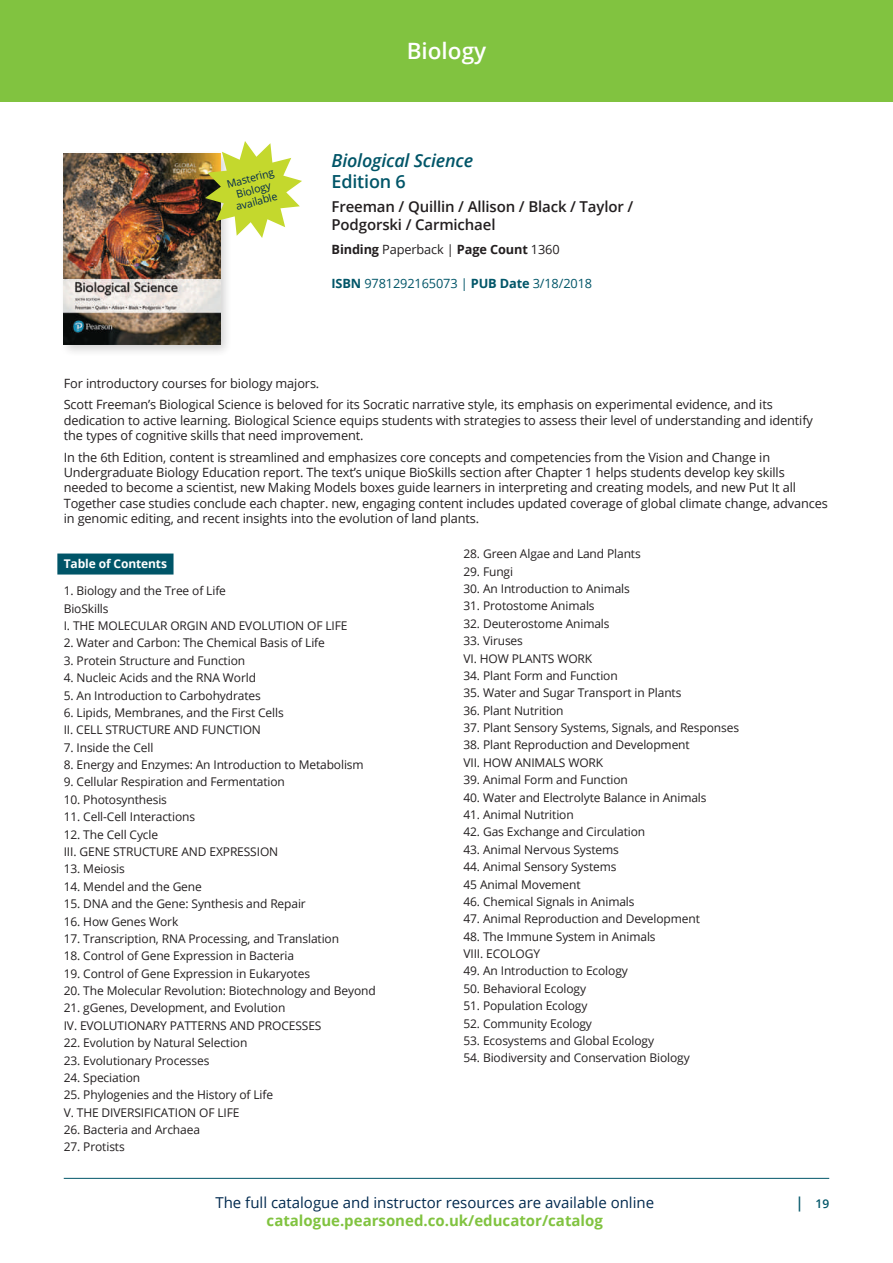
<style>
.page{position:relative;width:893px;height:1263px;background:#fff}
.page>*{position:absolute;margin:0;border:0;box-sizing:border-box;transform-origin:0 0}
.t1{font:600 22.5px "Open Sans";color:#fff}
.t2{font:italic 600 18px/21px "Open Sans";letter-spacing:-.01em;color:#005568}
.t3{font:600 15px/18px "Open Sans";letter-spacing:-.01em;color:#231f20}
.t4{font:15px "Open Sans";color:#00294e}
.t5{font:700 15px "Open Sans";color:#81c340}
.t6{font:12.75px/15.3px "Open Sans";letter-spacing:-.01em;color:#231f20}
.t7{font:12.75px "Open Sans";letter-spacing:-.01em;color:#005568}
.t8{font:700 12.75px "Open Sans";letter-spacing:-.01em;color:#231f20}
.t9{font:12px/17.4px "Open Sans";letter-spacing:-.01em;color:#231f20}
.t10{font:700 12px "Open Sans";letter-spacing:-.01em;color:#fff}
.t11{font:600 12px "Open Sans";color:#005568}
.t12{font:10.5px/12px "Open Sans";color:#00294e;text-align:center}
.s1{font-style:normal}
.s2{font-weight:400}
.s3{font-weight:700}
.s4{font-size:15px}
</style>
<div class="page">
<div style="left:0;top:0;width:893px;height:102px;background:#81c340"></div>
<hr style="left:64px;top:1178px;width:765px;height:1px;background:#005568">
<div style="left:60px;top:150px;width:173px;height:207px;background:#231f20;opacity:.2"></div>
<img style="left:64px;top:154px;width:156px;height:190px">
<svg style="left:205px;top:141px;width:97px;height:97px"></svg>
<div style="left:57px;top:553px;width:116px;height:21px;background:#005568"></div>
<p class="t12" style="left:226px;top:178px;width:50px;rotate:-15deg">Mastering<br>Biology available</p>
<p class="t1" style="left:407px;top:35px;width:81px">Biology</p>
<p class="t2" style="left:332px;top:149px;width:143px">Biological Science<br><span class="s1">Edition 6</span></p>
<p class="t3" style="left:332px;top:197px;width:303px">Freeman / Quillin / Allison / Black / Taylor /<br>Podgorski / Carmichael</p>
<p class="t8" style="left:332px;top:240px;width:230px">Binding <span class="s2">Paperback |</span> Page Count <span class="s2">1360</span></p>
<p class="t7" style="left:332px;top:275px;width:262px"><span class="s3">ISBN</span> 9781292165073 | <span class="s3">PUB Date</span> 3/18/2018</p>
<p class="t6" style="left:64px;top:372px;width:710px;line-height:21.8px">For introductory courses for biology majors.<br>Scott Freeman’s Biological Science is beloved for its Socratic narrative style, its emphasis on experimental evidence, and its</p>
<p class="t6" style="left:64px;top:412px;width:751px">dedication to active learning. Biological Science equips students with strategies to assess their level of understanding and identify the types of cognitive skills that need improvement.</p>
<p class="t6" style="left:64px;top:449px;width:765px">In the 6th Edition, content is streamlined and emphasizes core concepts and competencies from the Vision and Change in Undergraduate Biology Education report. The text’s unique BioSkills section after Chapter 1 helps students develop key skills needed to become a scientist, new Making Models boxes guide learners in interpreting and creating models, and new Put It all Together case studies conclude each chapter. new, engaging content includes updated coverage of global climate change, advances in genomic editing, and recent insights into the evolution of land plants.</p>
<p class="t10" style="left:64px;top:555px;width:105px">Table of Contents</p>
<p class="t9" style="left:64px;top:582px;width:285px">1. Biology and the Tree of Life<br>BioSkills<br>I. THE MOLECULAR ORGIN AND EVOLUTION OF LIFE</p>
<p class="t9" style="left:64px;top:634px;width:263px">2. Water and Carbon: The Chemical Basis of Life</p>
<p class="t9" style="left:64px;top:651px;width:183px">3. Protein Structure and Function</p>
<p class="t9" style="left:64px;top:669px;width:194px">4. Nucleic Acids and the RNA World</p>
<p class="t9" style="left:64px;top:686px;width:199px">5. An Introduction to Carbohydrates</p>
<p class="t9" style="left:64px;top:703px;width:221px">6. Lipids, Membranes, and the First Cells<br>II. CELL STRUCTURE AND FUNCTION</p>
<p class="t9" style="left:64px;top:738px;width:91px">7. Inside the Cell</p>
<p class="t9" style="left:64px;top:756px;width:301px">8. Energy and Enzymes: An Introduction to Metabolism</p>
<p class="t9" style="left:64px;top:773px;width:223px">9. Cellular Respiration and Fermentation</p>
<p class="t9" style="left:64px;top:790px;width:105px">10. Photosynthesis</p>
<p class="t9" style="left:64px;top:808px;width:133px">11. Cell-Cell Interactions</p>
<p class="t9" style="left:64px;top:825px;width:216px">12. The Cell Cycle<br>III. GENE STRUCTURE AND EXPRESSION</p>
<p class="t9" style="left:64px;top:860px;width:63px">13. Meiosis</p>
<p class="t9" style="left:64px;top:877px;width:140px">14. Mendel and the Gene</p>
<p class="t9" style="left:64px;top:895px;width:244px">15. DNA and the Gene: Synthesis and Repair</p>
<p class="t9" style="left:64px;top:912px;width:116px">16. How Genes Work</p>
<p class="t9" style="left:64px;top:929px;width:277px">17. Transcription, RNA Processing, and Translation</p>
<p class="t9" style="left:64px;top:947px;width:232px">18. Control of Gene Expression in Bacteria</p>
<p class="t9" style="left:64px;top:964px;width:248px">19. Control of Gene Expression in Eukaryotes</p>
<p class="t9" style="left:64px;top:981px;width:313px">20. The Molecular Revolution: Biotechnology and Beyond</p>
<p class="t9" style="left:64px;top:999px;width:259px">21. gGenes, Development, and Evolution<br>IV. EVOLUTIONARY PATTERNS AND PROCESSES</p>
<p class="t9" style="left:64px;top:1034px;width:185px">22. Evolution by Natural Selection</p>
<p class="t9" style="left:64px;top:1051px;width:147px">23. Evolutionary Processes</p>
<p class="t9" style="left:64px;top:1068px;width:78px">24. Speciation</p>
<p class="t9" style="left:64px;top:1086px;width:211px">25. Phylogenies and the History of Life<br>V. THE DIVERSIFICATION OF LIFE</p>
<p class="t9" style="left:64px;top:1121px;width:138px">26. Bacteria and Archaea</p>
<p class="t9" style="left:64px;top:1138px;width:63px">27. Protists</p>
<p class="t9" style="left:463px;top:545px;width:179px">28. Green Algae and Land Plants</p>
<p class="t9" style="left:463px;top:562px;width:51px">29. Fungi</p>
<p class="t9" style="left:463px;top:580px;width:168px">30. An Introduction to Animals</p>
<p class="t9" style="left:463px;top:597px;width:133px">31. Protostome Animals</p>
<p class="t9" style="left:463px;top:614px;width:148px">32. Deuterostome Animals</p>
<p class="t9" style="left:463px;top:632px;width:130px">33. Viruses<br>VI. HOW PLANTS WORK</p>
<p class="t9" style="left:463px;top:666px;width:156px">34. Plant Form and Function</p>
<p class="t9" style="left:463px;top:684px;width:219px">35. Water and Sugar Transport in Plants</p>
<p class="t9" style="left:463px;top:701px;width:102px">36. Plant Nutrition</p>
<p class="t9" style="left:463px;top:719px;width:277px">37. Plant Sensory Systems, Signals, and Responses</p>
<p class="t9" style="left:463px;top:736px;width:228px">38. Plant Reproduction and Development<br>VII. HOW ANIMALS WORK</p>
<p class="t9" style="left:463px;top:771px;width:166px">39. Animal Form and Function</p>
<p class="t9" style="left:463px;top:788px;width:245px">40. Water and Electrolyte Balance in Animals</p>
<p class="t9" style="left:463px;top:805px;width:112px">41. Animal Nutrition</p>
<p class="t9" style="left:463px;top:823px;width:183px">42. Gas Exchange and Circulation</p>
<p class="t9" style="left:463px;top:840px;width:157px">43. Animal Nervous Systems</p>
<p class="t9" style="left:463px;top:858px;width:154px">44. Animal Sensory Systems<br>45 Animal Movement</p>
<p class="t9" style="left:463px;top:892px;width:173px">46. Chemical Signals in Animals</p>
<p class="t9" style="left:463px;top:910px;width:238px">47. Animal Reproduction and Development</p>
<p class="t9" style="left:463px;top:927px;width:194px">48. The Immune System in Animals<br>VIII. ECOLOGY</p>
<p class="t9" style="left:463px;top:962px;width:166px">49. An Introduction to Ecology</p>
<p class="t9" style="left:463px;top:979px;width:124px">50. Behavioral Ecology</p>
<p class="t9" style="left:463px;top:997px;width:125px">51. Population Ecology</p>
<p class="t9" style="left:463px;top:1014px;width:130px">52. Community Ecology</p>
<p class="t9" style="left:463px;top:1031px;width:192px">53. Ecosystems and Global Ecology</p>
<p class="t9" style="left:463px;top:1049px;width:228px">54. Biodiversity and Conservation Biology</p>
<p class="t4" style="left:215px;top:1192px;width:440px">The full catalogue and instructor resources are available online</p>
<p class="t11" style="left:795px;top:1195px;width:35px"><span class="s4">|</span> 19</p>
<p class="t5" style="left:267px;top:1210px;width:338px">catalogue.pearsoned.co.uk/educator/catalog</p>
</div>
